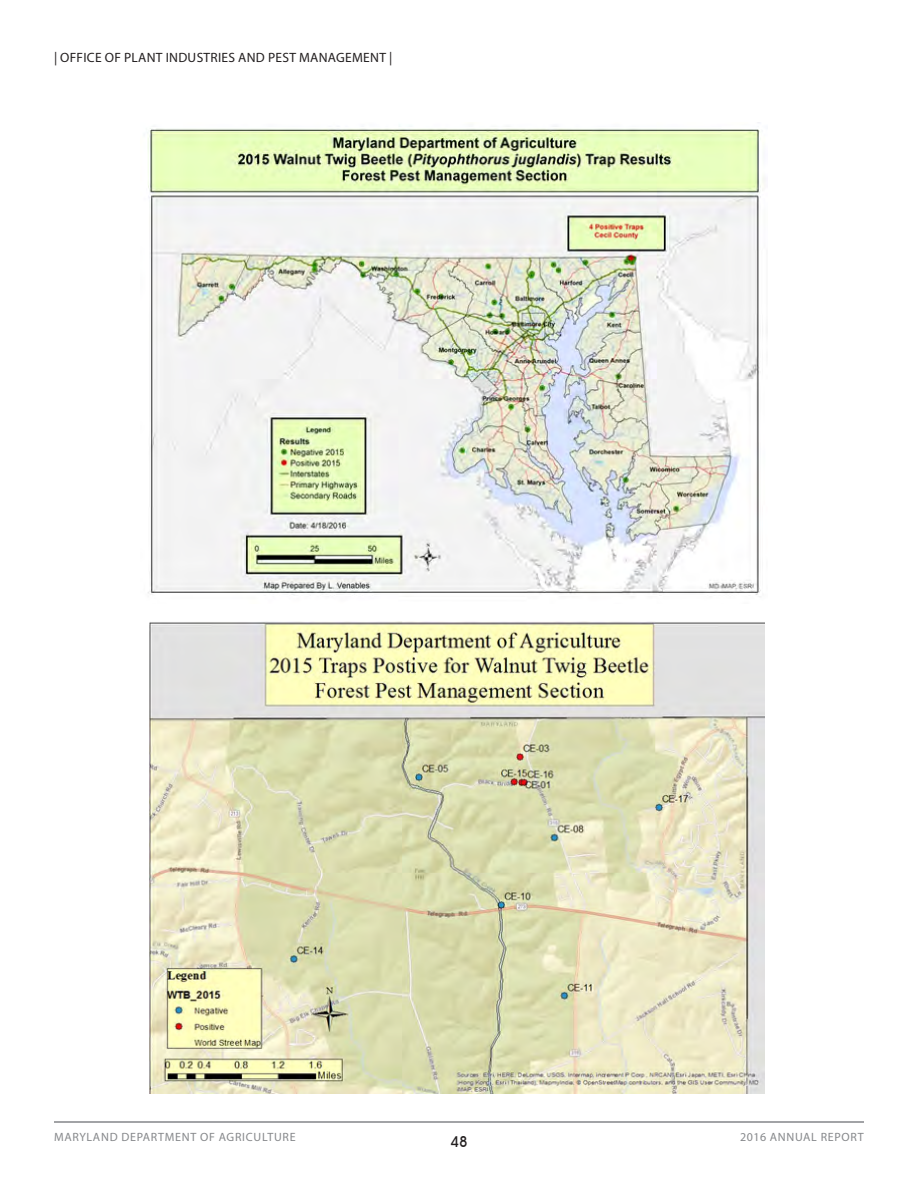
<style>
.page{position:relative;width:918px;height:1188px;background:#fff}
.page>*{position:absolute;margin:0;border:0;box-sizing:border-box;transform-origin:0 0}
.t1{font:500 15px "Avant Garde IT Cby BT";color:#231f20}
.t2{font:13.5px "Myriad Pro";letter-spacing:.02em;color:#231f20}
.t3{font:12px "Myriad Pro";letter-spacing:.06em;color:#86888b}
</style>
<div class="page">
<hr style="left:54px;top:1121px;width:810px;height:2px;background:#848689">
<img style="left:150px;top:622px;width:614px;height:472px">
<img style="left:147px;top:122px;width:617px;height:473px">
<p class="t2" style="left:54px;top:49px;width:340px">| OFFICE OF PLANT INDUSTRIES AND PEST MANAGEMENT |</p>
<p class="t3" style="left:54px;top:1129px;width:243px">MARYLAND DEPARTMENT OF AGRICULTURE</p>
<p class="t3" style="left:740px;top:1129px;width:125px">2016 ANNUAL REPORT</p>
<p class="t1" style="left:450px;top:1132px;width:19px">48</p>
</div>
